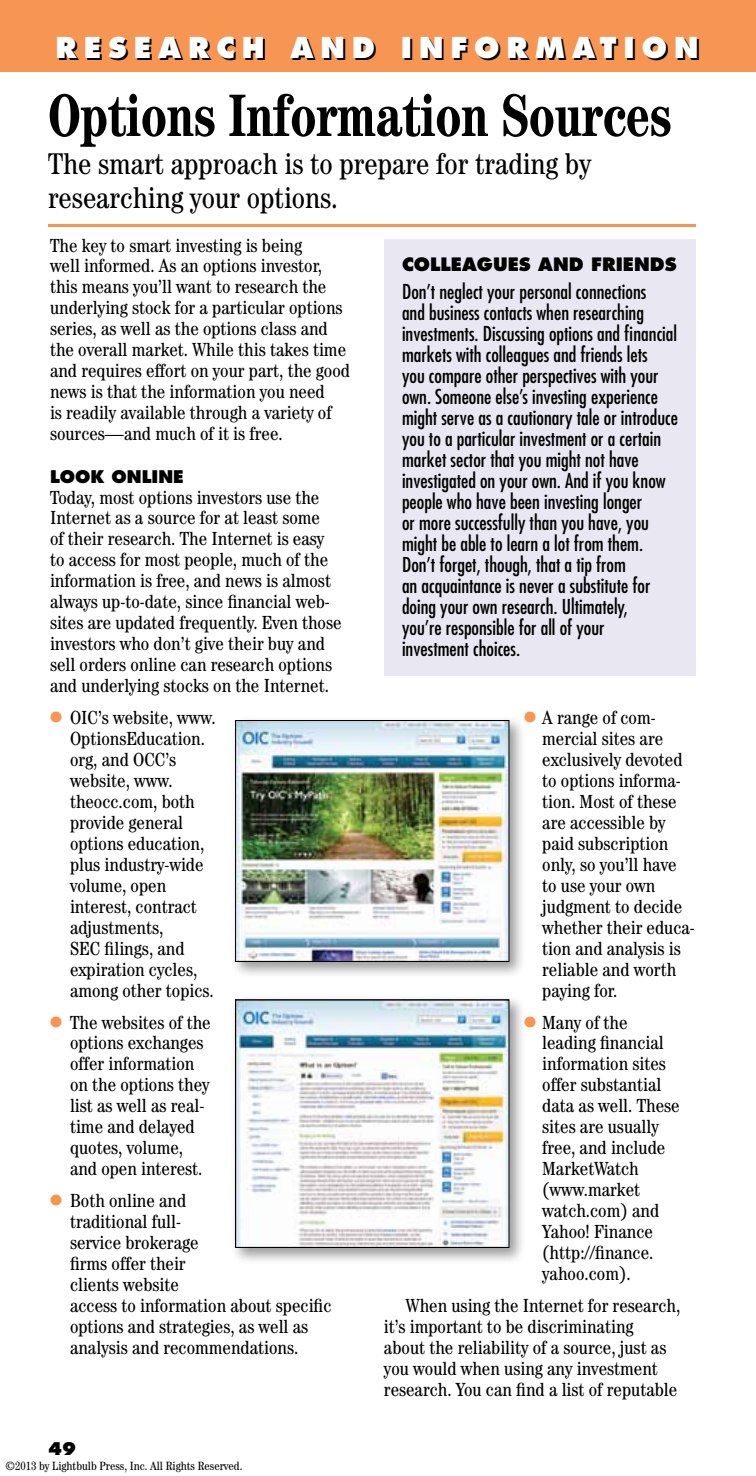
<style>
.page{position:relative;width:756px;height:1476px;background:#fff}
.page>*{position:absolute;margin:0;border:0;box-sizing:border-box;transform-origin:0 0}
.t1{font:700 condensed 60px "Century";color:#000;scale:.9 1}
.t2{font:condensed 30px/34px "Century";color:#000}
.t3{font:800 28px "Futura";letter-spacing:.25em;color:#000}
.t4{font:condensed 20px/21px "Futura";color:#000}
.t5{font:condensed 19px/21px "Century";color:#000}
.t6{font:800 18px "Futura";color:#000}
.t7{font:800 17px "Futura";color:#000}
.t8{font:condensed 12px "Century";color:#000}
.s1{font-size:32px;color:#f79552}
</style>
<div class="page">
<div style="left:230px;top:715px;width:297px;height:264px;background:#000;opacity:.4"></div>
<img style="left:237px;top:722px;width:270px;height:238px">
<div style="left:235px;top:720px;width:274px;height:242px;border:1px solid #000"></div>
<div style="left:230px;top:994px;width:297px;height:271px;background:#000;opacity:.4"></div>
<img style="left:237px;top:1001px;width:271px;height:245px">
<div style="left:235px;top:999px;width:275px;height:249px;border:1px solid #000"></div>
<hr style="left:48px;top:224px;width:648px;height:3px;background:#f79552">
<div style="left:384px;top:239px;width:312px;height:437px;background:#e8e7f2"></div>
<div style="left:0;top:0;width:756px;height:72px;background:#f79552"></div>
<h3 class="t3" style="left:58px;top:32px;width:645px">RESEARCH AND INFORMATION</h3>
<h1 class="t1" style="left:48px;top:80px;width:694px">Options Information Sources</h1>
<h2 class="t2" style="left:48px;top:146px;width:545px">The smart approach is to prepare for trading by researching your options.</h2>
<p class="t5" style="left:50px;top:234px;width:302px">The key to smart investing is being<br>well informed. As an options investor, this means you’ll want to research the underlying stock for a particular options series, as well as the options class and the overall market. While this takes time and requires effort on your part, the good news is that the information you need<br>is readily available through a variety of sources—and much of it is free.</p>
<p class="t7" style="left:50px;top:465px;width:135px">LOOK ONLINE</p>
<p class="t5" style="left:50px;top:486px;width:293px">Today, most options investors use the Internet as a source for at least some<br>of their research. The Internet is easy to access for most people, much of the information is free, and news is almost always up-to-date, since financial web&shy;sites are updated frequently. Even those investors who don’t give their buy and sell orders online can research options and underlying stocks on the Internet.</p>
<p class="t5" style="left:70px;top:707px;width:147px;text-indent:-22px"><span class="s1">•</span> OIC’s website, www.<br>OptionsEducation. org, and OCC’s website, www. theocc.com, both provide general options education, plus industry-wide volume, open interest, contract adjustments,<br>SEC filings, and expiration cycles, among other topics.</p>
<p class="t5" style="left:70px;top:1011px;width:142px;text-indent:-22px"><span class="s1">•</span> The websites of the options exchanges offer information on the options they list as well as real&shy;time and delayed quotes, volume, and open interest.</p>
<p class="t5" style="left:70px;top:1190px;width:263px;text-indent:-22px"><span class="s1">•</span> Both online and<br>traditional full-<br>service brokerage<br>firms offer their<br>clients website<br>access to information about specific options and strategies, as well as analysis and recommendations.</p>
<p class="t6" style="left:402px;top:253px;width:276px">COLLEAGUES AND FRIENDS</p>
<p class="t4" style="left:402px;top:281px;width:277px">Don’t neglect your personal connections<br>and business contacts when researching investments. Discussing options and financial markets with colleagues and friends lets<br>you compare other perspectives with your own. Someone else’s investing experience might serve as a cautionary tale or introduce you to a particular investment or a certain market sector that you might not have investigated on your own. And if you know people who have been investing longer<br>or more successfully than you have, you might be able to learn a lot from them.<br>Don’t forget, though, that a tip from<br>an acquaintance is never a substitute for doing your own research. Ultimately,<br>you’re responsible for all of your<br>investment choices.</p>
<p class="t5" style="left:542px;top:707px;width:154px;text-indent:-20px"><span class="s1">•</span> A range of com&shy;mercial sites are exclusively devoted to options informa&shy;tion. Most of these are accessible by paid subscription only, so you’ll have to use your own judgment to decide whether their educa&shy;tion and analysis is reliable and worth paying for.</p>
<p class="t5" style="left:542px;top:1011px;width:139px;text-indent:-20px"><span class="s1">•</span> Many of the leading financial information sites offer substantial data as well. These sites are usually free, and include<br>MarketWatch (www.market watch.com) and<br>Yahoo! Finance (http://finance. yahoo.com).</p>
<p class="t5" style="left:384px;top:1295px;width:298px;text-indent:22px">When using the Internet for research, it’s important to be discriminating<br>about the reliability of a source, just as you would when using any investment research. You can find a list of reputable</p>
<p class="t7" style="left:48px;top:1438px;width:30px">49</p>
<p class="t8" style="left:6px;top:1459px;width:238px">©2013 by Lightbulb Press, Inc. All Rights Reserved.</p>
</div>
